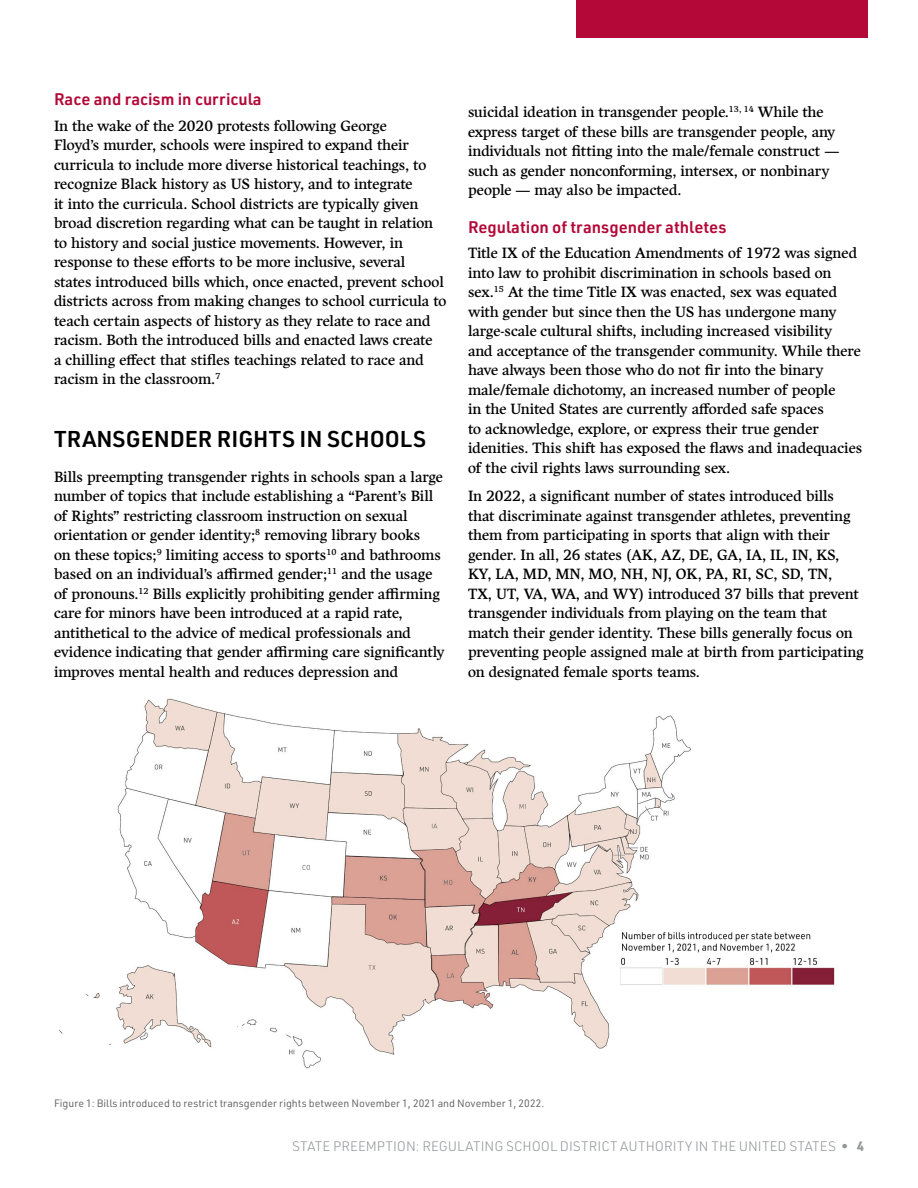
<style>
.page{position:relative;width:918px;height:1188px;background:#fff}
.page>*{position:absolute;margin:0;border:0;box-sizing:border-box;transform-origin:0 0}
.t1{font:600 22.5px "URWDIN";color:#000}
.t2{font:600 16.5px "URWDIN";color:#b30838}
.t3{font:15px/19.5px "Harfang";letter-spacing:-.005em;color:#000}
.t4{font:300 13.5px "URWDIN";color:#939598}
.t5{font:10.5px "URWDIN";color:#636466}
.s1{font-weight:400}
.s2{font-weight:700}
</style>
<div class="page">
<div style="left:576px;top:0;width:292px;height:38px;background:#b30838"></div>
<img style="left:59px;top:698px;width:776px;height:371px">
<p class="t2" style="left:54px;top:88px;width:209px">Race and racism in curricula</p>
<p class="t3" style="left:54px;top:116px;width:394px">In the wake of the 2020 protests following George<br>Floyd’s murder, schools were inspired to expand their curricula to include more diverse historical teachings, to recognize Black history as US history, and to integrate<br>it into the curricula. School districts are typically given broad discretion regarding what can be taught in relation to history and social justice movements. However, in response to these efforts to be more inclusive, several states introduced bills which, once enacted, prevent school districts across from making changes to school curricula to teach certain aspects of history as they relate to race and racism. Both the introduced bills and enacted laws create<br>a chilling effect that stifles teachings related to race and racism in the classroom.<sup>7</sup></p>
<h1 class="t1" style="left:54px;top:424px;width:374px">TRANSGENDER RIGHTS IN SCHOOLS</h1>
<p class="t3" style="left:54px;top:467px;width:392px">Bills preempting transgender rights in schools span a large number of topics that include establishing a “Parent’s Bill of Rights” restricting classroom instruction on sexual orientation or gender identity;<sup>8</sup> removing library books<br>on these topics;<sup>9</sup> limiting access to sports<sup>10</sup> and bathrooms based on an individual’s affirmed gender;<sup>11</sup> and the usage of pronouns.<sup>12</sup> Bills explicitly prohibiting gender affirming care for minors have been introduced at a rapid rate, antithetical to the advice of medical professionals and evidence indicating that gender affirming care significantly improves mental health and reduces depression and</p>
<p class="t3" style="left:468px;top:102px;width:373px">suicidal ideation in transgender people.<sup>13,</sup> <sup>14</sup> While the express target of these bills are transgender people, any individuals not fitting into the male/female construct — such as gender nonconforming, intersex, or nonbinary people — may also be impacted.</p>
<p class="t2" style="left:468px;top:216px;width:260px">Regulation of transgender athletes</p>
<p class="t3" style="left:468px;top:243px;width:396px">Title IX of the Education Amendments of 1972 was signed into law to prohibit discrimination in schools based on sex.<sup>15</sup> At the time Title IX was enacted, sex was equated with gender but since then the US has undergone many large-scale cultural shifts, including increased visibility<br>and acceptance of the transgender community. While there have always been those who do not fir into the binary male/female dichotomy, an increased number of people<br>in the United States are currently afforded safe spaces<br>to acknowledge, explore, or express their true gender idenities. This shift has exposed the flaws and inadequacies of the civil rights laws surrounding sex.</p>
<p class="t3" style="left:468px;top:486px;width:397px">In 2022, a significant number of states introduced bills that discriminate against transgender athletes, preventing them from participating in sports that align with their gender. In all, 26 states (AK, AZ, DE, GA, IA, IL, IN, KS, KY, LA, MD, MN, MO, NH, NJ, OK, PA, RI, SC, SD, TN,<br>TX, UT, VA, WA, and WY) introduced 37 bills that prevent transgender individuals from playing on the team that match their gender identity. These bills generally focus on preventing people assigned male at birth from participating on designated female sports teams.</p>
<p class="t5" style="left:54px;top:1096px;width:492px">Figure 1: Bills introduced to restrict transgender rights between November 1, 2021 and November 1, 2022.</p>
<p class="t4" style="left:292px;top:1138px;width:573px">STATE PREEMPTION: REGULATING SCHOOL DISTRICT AUTHORITY IN THE UNITED STATES <span class="s1">•</span> <span class="s2">4</span></p>
</div>
